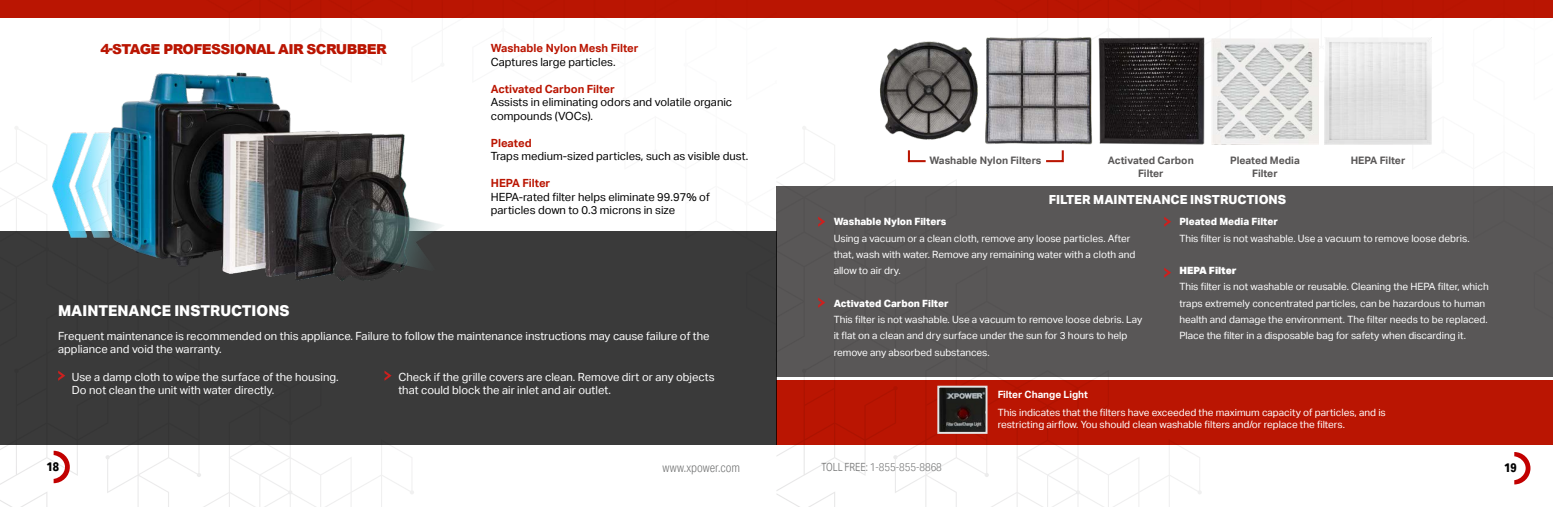
<style>
.page{position:relative;width:1553px;height:507px;background:#fff}
.page>*{position:absolute;margin:0;border:0;box-sizing:border-box;transform-origin:0 0}
.t1{font:800 15px "Aktiv Grotesk";color:#fff}
.t2{font:900 13.75px "Arial";letter-spacing:-.045em;color:#ba1502}
.t3{font:800 12.5px "Aktiv Grotesk";color:#fff}
.t4{font:300 12.5px "Aktiv Grotesk Cd";color:#707171}
.t5{font:800 12.5px "Aktiv Grotesk Cd";color:#000}
.t6{font:11.25px/13.5px "Aktiv Grotesk";color:#fff}
.t7{font:11.25px/13.5px "Aktiv Grotesk";color:#000}
.t8{font:700 11.25px "Aktiv Grotesk";color:#ba1502}
.t9{font:300 11.25px "Aktiv Grotesk Cd";color:#707171}
.t10{font:700 10.38px/13.4px "Aktiv Grotesk";color:#595757;text-align:center}
.t11{font:10px/16.2px "Aktiv Grotesk";color:#fff}
.t12{font:800 10px "Aktiv Grotesk";color:#fff}
.t13{font:700 10px "Aktiv Grotesk";color:#fff}
.t14{font:900 10px "Aktiv Grotesk";color:#fff}
</style>
<div class="page">
<svg style="left:54px;top:450px;width:16px;height:32px"></svg>
<svg style="left:1514px;top:452px;width:16px;height:32px"></svg>
<div style="left:0;top:231px;width:776px;height:214px;background:#3a3a3a"></div>
<div style="left:776px;top:185px;width:776px;height:191px;background:#595757"></div>
<div style="left:0;top:0;width:1552px;height:18px;background:#ba1502"></div>
<div style="left:776px;top:380px;width:776px;height:64px;background:#ba1502"></div>
<svg style="left:58px;top:370px;width:7px;height:10px"></svg>
<svg style="left:384px;top:370px;width:7px;height:10px"></svg>
<svg style="left:818px;top:216px;width:7px;height:10px"></svg>
<svg style="left:1164px;top:216px;width:7px;height:10px"></svg>
<svg style="left:818px;top:297px;width:7px;height:10px"></svg>
<svg style="left:1164px;top:267px;width:7px;height:10px"></svg>
<img style="left:1098px;top:38px;width:107px;height:107px">
<img style="left:1325px;top:38px;width:106px;height:106px">
<img style="left:880px;top:41px;width:98px;height:99px">
<img style="left:985px;top:38px;width:107px;height:107px">
<img style="left:1212px;top:39px;width:106px;height:106px">
<svg style="left:1046px;top:150px;width:18px;height:13px"></svg>
<svg style="left:907px;top:150px;width:19px;height:13px"></svg>
<img style="left:45px;top:72px;width:398px;height:209px">
<img style="left:940px;top:388px;width:44px;height:42px">
<div style="left:937px;top:385px;width:50px;height:48px;border:2px solid #e3e4e4"></div>
<h2 class="t2" style="left:100px;top:39px;width:288px">4-STAGE PROFESSIONAL AIR SCRUBBER</h2>
<h1 class="t1" style="left:58px;top:302px;width:233px">MAINTENANCE INSTRUCTIONS</h1>
<p class="t8" style="left:491px;top:42px;width:149px">Washable Nylon Mesh Filter</p>
<p class="t7" style="left:491px;top:55px;width:126px">Captures large particles.</p>
<p class="t8" style="left:491px;top:82px;width:125px">Activated Carbon Filter</p>
<p class="t7" style="left:491px;top:96px;width:243px">Assists in eliminating odors and volatile organic compounds (VOCs).</p>
<p class="t8" style="left:491px;top:136px;width:42px">Pleated</p>
<p class="t7" style="left:491px;top:150px;width:259px">Traps medium-sized particles, such as visible dust.</p>
<p class="t8" style="left:491px;top:177px;width:61px">HEPA Filter</p>
<p class="t7" style="left:491px;top:190px;width:220px">HEPA-rated filter helps eliminate 99.97% of particles down to 0.3 microns in size</p>
<p class="t6" style="left:58px;top:329px;width:653px">Frequent maintenance is recommended on this appliance. Failure to follow the maintenance instructions may cause failure of the appliance and void the warranty.</p>
<p class="t6" style="left:72px;top:369px;width:268px">Use a damp cloth to wipe the surface of the housing.<br>Do not clean the unit with water directly.</p>
<p class="t6" style="left:398px;top:369px;width:318px">Check if the grille covers are clean. Remove dirt or any objects that could block the air inlet and air outlet.</p>
<p class="t10" style="left:929px;top:153px;width:113px">Washable Nylon Filters</p>
<p class="t10" style="left:1108px;top:153px;width:87px">Activated Carbon<br>Filter</p>
<p class="t10" style="left:1230px;top:153px;width:71px">Pleated Media<br>Filter</p>
<p class="t10" style="left:1350px;top:153px;width:56px">HEPA Filter</p>
<p class="t3" style="left:1048px;top:192px;width:239px">FILTER MAINTENANCE INSTRUCTIONS</p>
<p class="t12" style="left:833px;top:216px;width:114px">Washable Nylon Filters</p>
<p class="t11" style="left:833px;top:230px;width:303px">Using a vacuum or a clean cloth, remove any loose particles. After that, wash with water. Remove any remaining water with a cloth and allow to air dry.</p>
<p class="t12" style="left:833px;top:297px;width:116px">Activated Carbon Filter</p>
<p class="t11" style="left:833px;top:311px;width:310px">This filter is not washable. Use a vacuum to remove loose debris. Lay it flat on a clean and dry surface under the sun for 3 hours to help remove any absorbed substances.</p>
<p class="t12" style="left:1179px;top:216px;width:100px">Pleated Media Filter</p>
<p class="t11" style="left:1179px;top:230px;width:292px">This filter is not washable. Use a vacuum to remove loose debris.</p>
<p class="t14" style="left:1179px;top:264px;width:59px">HEPA Filter</p>
<p class="t11" style="left:1179px;top:278px;width:311px">This filter is not washable or reusable. Cleaning the HEPA filter, which traps extremely concentrated particles, can be hazardous to human health and damage the environment. The filter needs to be replaced.<br>Place the filter in a disposable bag for safety when discarding it.</p>
<p class="t13" style="left:997px;top:388px;width:92px">Filter Change Light</p>
<p class="t11" style="left:997px;top:406px;width:390px;line-height:12px">This indicates that the filters have exceeded the maximum capacity of particles, and is restricting airflow. You should clean washable filters and/or replace the filters.</p>
<p class="t5" style="left:46px;top:458px;width:14px">18</p>
<p class="t4" style="left:662px;top:460px;width:79px">www.xpower.com</p>
<p class="t9" style="left:821px;top:460px;width:122px">TOLL FREE: 1-855-855-8868</p>
<p class="t5" style="left:1504px;top:459px;width:14px">19</p>
</div>
